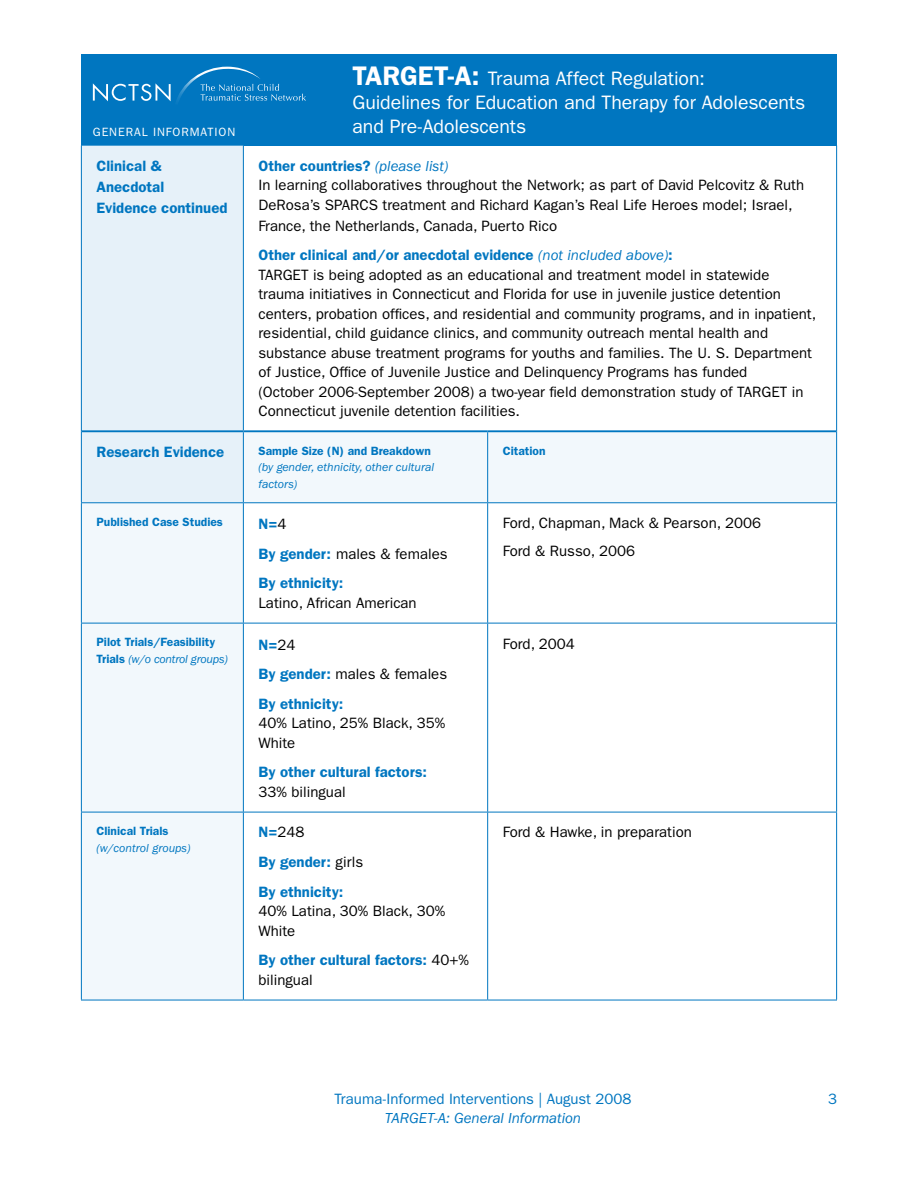
<style>
.page{position:relative;width:918px;height:1188px;background:#fff}
.page>*{position:absolute;margin:0;border:0;box-sizing:border-box;transform-origin:0 0}
.t1{font:19.5px/24px "ITC Franklin Gothic Std";letter-spacing:-.005em;color:#fff}
.t2{font:15px/19.5px "ITC Franklin Gothic Std";color:#000}
.t3{font:600 15px/29.7px "ITC Franklin Gothic Std";color:#0076c0}
.t4{font:15px "ITC Franklin Gothic Std";color:#0076c0}
.t5{font:italic 15px "ITC Franklin Gothic Std";letter-spacing:-.005em;color:#0076c0}
.t6{font:600 12px/16.5px "ITC Franklin Gothic Std";color:#0076c0}
.t7{font:italic 12px/16.5px "ITC Franklin Gothic Std";color:#0076c0}
.t8{font:12px "ITC Franklin Gothic Std";letter-spacing:.075em;color:#fff}
.s1{font-weight:600;font-size:27px}
.s2{font-weight:600;color:#0076c0}
.s3{font-style:italic;color:#0076c0}
.s4{font-weight:400;color:#000}
.s5{font-weight:400;font-style:italic}
</style>
<div class="page">
<div style="left:81px;top:54px;width:756px;height:92px;background:#0076c0"></div>
<svg style="left:93px;top:66px;width:213px;height:36px"></svg>
<div style="left:82px;top:146px;width:161px;height:284px;background:#e6f1f9"></div>
<svg style="left:82px;top:432px;width:754px;height:568px"></svg>
<hr style="left:81px;top:146px;width:1px;height:285px;background:#0076c0">
<hr style="left:243px;top:146px;width:1px;height:284px;background:#0076c0">
<hr style="left:836px;top:146px;width:1px;height:285px;background:#0076c0">
<hr style="left:81px;top:431px;width:1px;height:71px;background:#0076c0">
<hr style="left:243px;top:432px;width:1px;height:70px;background:#0076c0">
<hr style="left:487px;top:432px;width:1px;height:70px;background:#0076c0">
<hr style="left:836px;top:431px;width:1px;height:71px;background:#0076c0">
<hr style="left:81px;top:502px;width:162px;height:1px;background:#0076c0">
<hr style="left:81px;top:503px;width:1px;height:120px;background:#0076c0">
<hr style="left:243px;top:502px;width:245px;height:1px;background:#0076c0">
<hr style="left:243px;top:503px;width:1px;height:120px;background:#0076c0">
<hr style="left:488px;top:502px;width:349px;height:1px;background:#0076c0">
<hr style="left:487px;top:503px;width:1px;height:120px;background:#0076c0">
<hr style="left:836px;top:503px;width:1px;height:120px;background:#0076c0">
<hr style="left:81px;top:623px;width:162px;height:1px;background:#0076c0">
<hr style="left:81px;top:623px;width:1px;height:189px;background:#0076c0">
<hr style="left:243px;top:623px;width:245px;height:1px;background:#0076c0">
<hr style="left:243px;top:623px;width:1px;height:189px;background:#0076c0">
<hr style="left:488px;top:623px;width:349px;height:1px;background:#0076c0">
<hr style="left:487px;top:623px;width:1px;height:189px;background:#0076c0">
<hr style="left:836px;top:623px;width:1px;height:189px;background:#0076c0">
<hr style="left:81px;top:812px;width:162px;height:1px;background:#0076c0">
<hr style="left:81px;top:812px;width:1px;height:188px;background:#0076c0">
<hr style="left:243px;top:812px;width:245px;height:1px;background:#0076c0">
<hr style="left:243px;top:812px;width:1px;height:188px;background:#0076c0">
<hr style="left:488px;top:812px;width:349px;height:1px;background:#0076c0">
<hr style="left:487px;top:812px;width:1px;height:188px;background:#0076c0">
<hr style="left:836px;top:812px;width:1px;height:188px;background:#0076c0">
<hr style="left:81px;top:1000px;width:162px;height:1px;background:#0076c0">
<hr style="left:243px;top:1000px;width:245px;height:1px;background:#0076c0">
<hr style="left:488px;top:1000px;width:349px;height:1px;background:#0076c0">
<hr style="left:82px;top:430px;width:161px;height:2px;background:#0076c0">
<hr style="left:243px;top:430px;width:245px;height:2px;background:#0076c0">
<hr style="left:488px;top:430px;width:348px;height:2px;background:#0076c0">
<h1 class="t1" style="left:352px;top:67px;width:454px"><span class="s1">TARGET-A:</span> Trauma Affect Regulation:<br>Guidelines for Education and Therapy for Adolescents</h1>
<h1 class="t1" style="left:352px;top:91px;width:246px"><span class="s1">NAME:</span> Name Spelled Out</h1>
<p class="t8" style="left:93px;top:125px;width:144px">GENERAL INFORMATION</p>
<h1 class="t1" style="left:352px;top:115px;width:175px">and Pre-Adolescents</h1>
<p class="t3" style="left:96px;top:155px;width:133px;line-height:21px">Clinical &amp;<br>Anecdotal<br>Evidence continued</p>
<p class="t2" style="left:258px;top:156px;width:547px"><span class="s2">Other countries?</span> <span class="s3">(please list)<br></span>In learning collaboratives throughout the Network; as part of David Pelcovitz &amp; Ruth<br>DeRosa’s SPARCS treatment and Richard Kagan’s Real Life Heroes model; Israel,</p>
<p class="t2" style="left:258px;top:211px;width:416px;line-height:29.7px">France, the Netherlands, Canada, Puerto Rico<br><span class="s2">Other clinical and/or anecdotal evidence</span> <span class="s3">(not included above)</span><span class="s2">:</span></p>
<p class="t2" style="left:258px;top:265px;width:559px">TARGET is being adopted as an educational and treatment model in statewide trauma initiatives in Connecticut and Florida for use in juvenile justice detention centers, probation offices, and residential and community programs, and in inpatient, residential, child guidance clinics, and community outreach mental health and substance abuse treatment programs for youths and families. The U. S. Department of Justice, Office of Juvenile Justice and Delinquency Programs has funded<br>(October 2006-September 2008) a two-year field demonstration study of TARGET in Connecticut juvenile detention facilities.</p>
<p class="t3" style="left:96px;top:437px;width:129px">Research Evidence</p>
<p class="t6" style="left:258px;top:442px;width:174px">Sample Size (N) and Breakdown</p>
<p class="t7" style="left:258px;top:459px;width:177px">(by gender, ethnicity, other cultural factors)</p>
<p class="t6" style="left:503px;top:442px;width:44px">Citation</p>
<p class="t6" style="left:96px;top:514px;width:128px">Published Case Studies</p>
<p class="t3" style="left:258px;top:509px;width:191px">N=<span class="s4">4<br></span>By gender: <span class="s4">males &amp; females<br></span>By ethnicity:</p>
<p class="t2" style="left:258px;top:593px;width:160px">Latino, African American</p>
<p class="t6" style="left:96px;top:634px;width:133px">Pilot Trials/Feasibility<br>Trials <span class="s5">(w/o control groups)</span></p>
<p class="t3" style="left:258px;top:630px;width:190px">N=<span class="s4">24<br></span>By gender: <span class="s4">males &amp; females<br></span>By ethnicity:</p>
<p class="t2" style="left:258px;top:714px;width:188px">40% Latino, 25% Black, 35%<br>White</p>
<p class="t3" style="left:258px;top:757px;width:170px">By other cultural factors:</p>
<p class="t2" style="left:258px;top:782px;width:89px">33% bilingual</p>
<p class="t6" style="left:96px;top:823px;width:74px">Clinical Trials</p>
<p class="t7" style="left:96px;top:840px;width:96px">(w/control groups)</p>
<p class="t3" style="left:258px;top:818px;width:106px">N=<span class="s4">248<br></span>By gender: <span class="s4">girls<br></span>By ethnicity:</p>
<p class="t2" style="left:258px;top:902px;width:188px">40% Latina, 30% Black, 30%<br>White</p>
<p class="t3" style="left:258px;top:951px;width:212px;line-height:19.5px">By other cultural factors: <span class="s4">40+% bilingual</span></p>
<p class="t2" style="left:503px;top:509px;width:260px;line-height:28.2px">Ford, Chapman, Mack &amp; Pearson, 2006<br>Ford &amp; Russo, 2006</p>
<p class="t2" style="left:503px;top:634px;width:74px">Ford, 2004</p>
<p class="t2" style="left:503px;top:823px;width:191px">Ford &amp; Hawke, in preparation</p>
<p class="t4" style="left:334px;top:1090px;width:299px">Trauma-Informed Interventions | August 2008</p>
<p class="t4" style="left:828px;top:1090px;width:10px">3</p>
<p class="t5" style="left:385px;top:1110px;width:198px">TARGET-A: General Information</p>
</div>
